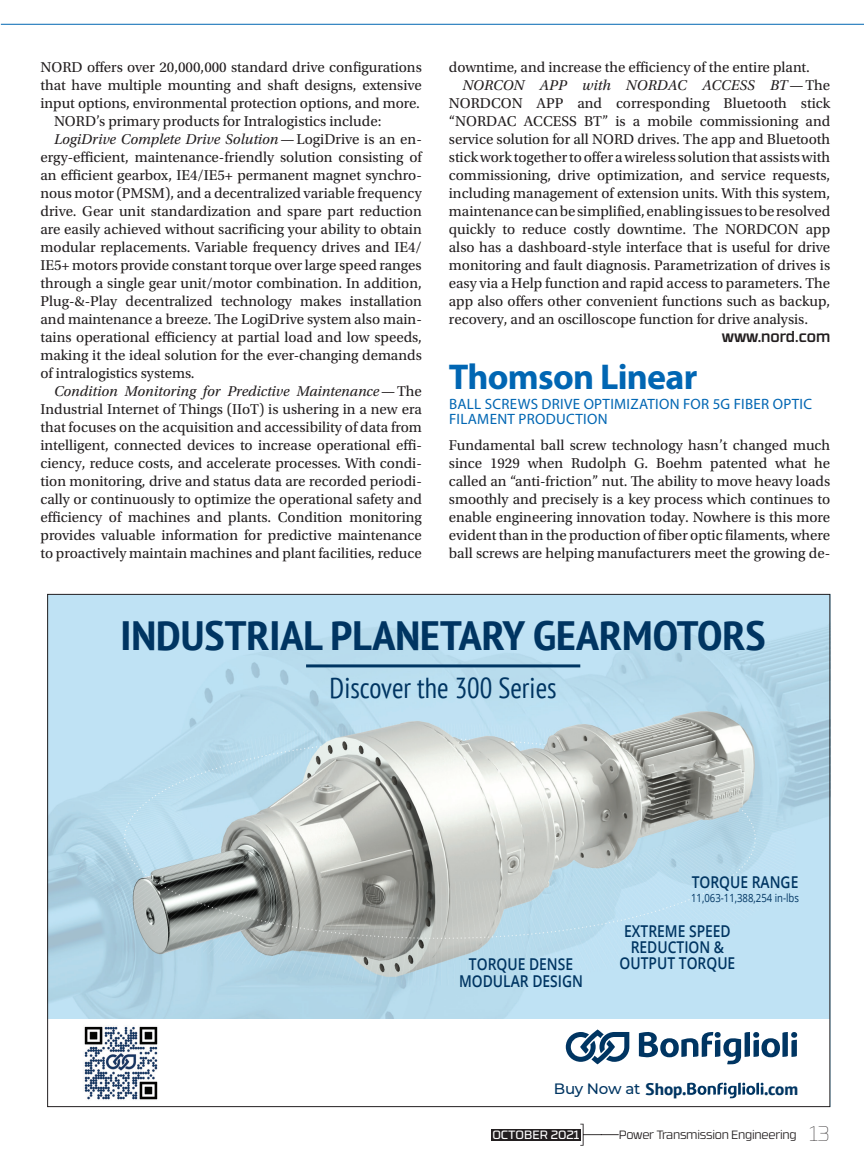
<style>
.page{position:relative;width:864px;height:1161px;background:#fff}
.page>*{position:absolute;margin:0;border:0;box-sizing:border-box;transform-origin:0 0}
.t1{font:700 condensed 40.95px "PT Sans";color:#003562;scale:1.12 1}
.News_Product_Header{font:700 36px "Myriad Pro";letter-spacing:-.02em;color:#0166b3}
.t2{font:condensed 28.8px "PT Sans";color:#003562}
.t3{font:700 condensed 16.8px "PT Sans";color:#003562;scale:1.23 1}
.t4{font:600 16.35px/16.4px "Open Sans";color:#003562;text-align:center;scale:.85 1}
.Body_Text{font:15px/18px "Utopia Std";color:#231f20;text-align:justify}
.Body_Text_after_Head{font:15px/18px "Utopia Std";color:#231f20;text-align:justify}
.News_Sub-head{font:15px/15.8px "Myriad Pro";letter-spacing:.02em;color:#0166b3}
.t5{font:500 15px "Montserrat";letter-spacing:-.015em;color:#003562}
.FMI_Wed_Site_Foot{font:500 15px "RB No 3.1";letter-spacing:-.005em;color:#231f20}
.t6{font:300 12px "RB No 3.1";letter-spacing:-.02em;color:#231f20}
.t7{font:12px "RB No 3.1";color:#fff}
.t8{font:11.25px "Open Sans";color:#003562;scale:.85 1}
.s1{font-style:italic}
.s2{font-family:"PT Sans";font-weight:700;font-stretch:condensed;font-size:16.8px}
.s3{font-family:"PT Sans";font-weight:700;font-stretch:condensed;font-size:20.7px}
.s4{font-size:20.7px}
.s5{font-weight:100;font-size:21px}
</style>
<div class="page">
<img style="left:49px;top:596px;width:779px;height:423px">
<hr style="left:306px;top:664px;width:274px;height:3px;background:#003562">
<svg style="left:566px;top:1029px;width:63px;height:35px"></svg>
<svg style="left:639px;top:1032px;width:158px;height:33px"></svg>
<svg style="left:687px;top:1083px;width:77px;height:15px"></svg>
<img style="left:84px;top:1026px;width:74px;height:74px">
<svg style="left:580px;top:1124px;width:39px;height:22px"></svg>
<div style="left:491px;top:1129px;width:89px;height:11px;background:#231f20"></div>
<hr style="left:1px;top:24px;width:863px;height:1px;background:#0166b3">
<p class="Body_Text" style="left:40px;top:58px;width:383px">NORD offers over 20,000,000 standard drive configurations that have multiple mounting and shaft designs, extensive input options, environmental protection options, and more.</p>
<p class="Body_Text" style="left:54px;top:112px;width:329px">NORD’s primary products for Intralogistics include:</p>
<p class="Body_Text" style="left:40px;top:130px;width:383px;text-indent:14px"><span class="s1">LogiDrive Complete Drive Solution</span>—LogiDrive is an en&shy;ergy-efficient, maintenance-friendly solution consisting of an efficient gearbox, IE4/IE5+ permanent magnet synchro&shy;nous motor (PMSM), and a decentralized variable frequency drive. Gear unit standardization and spare part reduction are easily achieved without sacrificing your ability to obtain modular replacements. Variable frequency drives and IE4/ IE5+ motors provide constant torque over large speed ranges through a single gear unit/motor combination. In addition, Plug-&amp;-Play decentralized technology makes installation and maintenance a breeze. The LogiDrive system also main&shy;tains operational efficiency at partial load and low speeds, making it the ideal solution for the ever-changing demands of intralogistics systems.</p>
<p class="Body_Text" style="left:40px;top:382px;width:383px;text-indent:14px"><span class="s1">Condition Monitoring for Predictive Maintenance</span>—The Industrial Internet of Things (IIoT) is ushering in a new era that focuses on the acquisition and accessibility of data from intelligent, connected devices to increase operational effi&shy;ciency, reduce costs, and accelerate processes. With condi&shy;tion monitoring, drive and status data are recorded periodi&shy;cally or continuously to optimize the operational safety and efficiency of machines and plants. Condition monitoring provides valuable information for predictive maintenance to proactively maintain machines and plant facilities, reduce</p>
<p class="Body_Text" style="left:449px;top:58px;width:363px">downtime, and increase the efficiency of the entire plant.</p>
<p class="Body_Text" style="left:449px;top:76px;width:383px;text-indent:14px"><span class="s1">NORCON APP with NORDAC ACCESS BT</span>—The NORDCON APP and corresponding Bluetooth stick “NORDAC ACCESS BT” is a mobile commissioning and service solution for all NORD drives. The app and Bluetooth stick work together to offer a wireless solution that assists with commissioning, drive optimization, and service requests, including management of extension units. With this system, maintenance can be simplified, enabling issues to be resolved quickly to reduce costly downtime. The NORDCON app also has a dashboard-style interface that is useful for drive monitoring and fault diagnosis. Parametrization of drives is easy via a Help function and rapid access to parameters. The app also offers other convenient functions such as backup, recovery, and an oscilloscope function for drive analysis.</p>
<p class="FMI_Wed_Site_Foot" style="left:722px;top:325px;width:110px">www.nord.com</p>
<p class="News_Product_Header" style="left:449px;top:356px;width:250px">Thomson Linear</p>
<p class="News_Sub-head" style="left:449px;top:396px;width:365px">BALL SCREWS DRIVE OPTIMIZATION FOR 5G FIBER OPTIC<br>FILAMENT PRODUCTION</p>
<p class="Body_Text_after_Head" style="left:449px;top:436px;width:383px">Fundamental ball screw technology hasn’t changed much since 1929 when Rudolph G. Boehm patented what he called an “anti-friction” nut. The ability to move heavy loads smoothly and precisely is a key process which continues to enable engineering innovation today. Nowhere is this more evident than in the production of fiber optic filaments, where ball screws are helping manufacturers meet the growing de-</p>
<p class="t1" style="left:121px;top:609px;width:578px">INDUSTRIAL PLANETARY GEARMOTORS</p>
<p class="t2" style="left:330px;top:669px;width:229px">Discover the 300 Series</p>
<p class="t4" style="left:459px;top:956px;width:147px">TORQUE DENSE<br>MODULAR DESIGN</p>
<p class="t4" style="left:692px;top:873px;width:127px">TORQUE RANGE</p>
<p class="t8" style="left:691px;top:890px;width:128px">11,063-11,388,254 in-lbs</p>
<p class="t4" style="left:620px;top:922px;width:138px">EXTREME SPEED<br>REDUCTION &amp;<br>OUTPUT TORQUE</p>
<p class="t5" style="left:554px;top:1079px;width:134px">Buy Now at <span class="s2">Shop</span><span class="s3">.</span></p>
<p class="t3" style="left:764px;top:1078px;width:29px"><span class="s4">.</span>com</p>
<p class="t7" style="left:492px;top:1126px;width:88px">OCTOBER 2021</p>
<p class="t6" style="left:619px;top:1126px;width:213px">Power Transmission Engineering <span class="s5">13</span></p>
</div>
